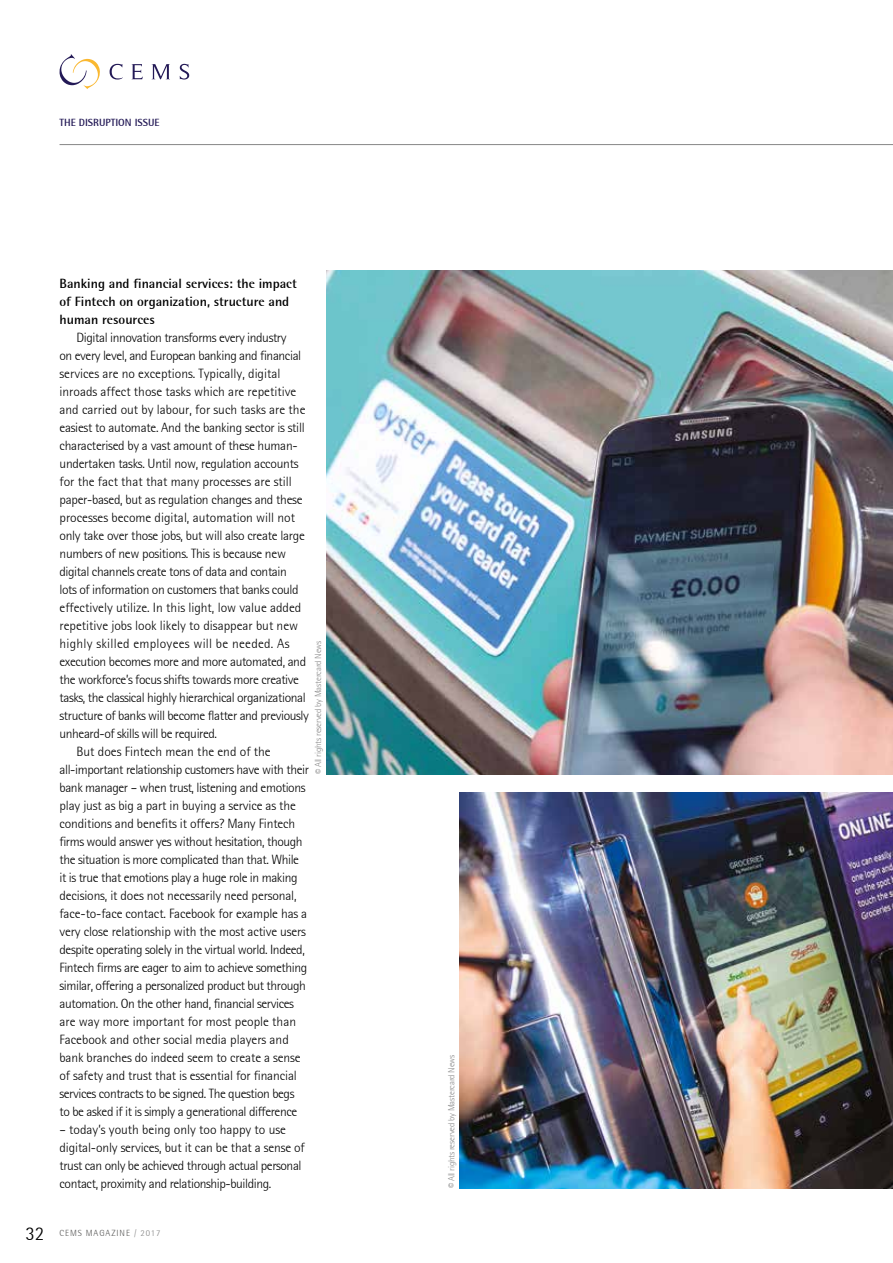
<style>
.page{position:relative;width:893px;height:1263px;background:#fff}
.page>*{position:absolute;margin:0;border:0;box-sizing:border-box;transform-origin:0 0}
.t1{font:300 13.5px/18px "Rotis Semi Sans";letter-spacing:-.02em;color:#000}
.t2{font:300 13.5px "Rotis Semi Sans";color:#000}
.t3{font:700 13.5px/18px "Rotis Semi Sans";color:#000}
.t4{font:300 13.5px "Rotis Semi Sans";letter-spacing:.02em;color:#000}
.t5{font:700 10.5px "Rotis Semi Sans";color:#231956}
.t6{font:300 9px "Rotis Semi Sans";letter-spacing:-.02em;color:#878787}
.t7{font:300 9px "Rotis Semi Sans";letter-spacing:.1em;color:#575756}
.s1{font-size:10.5px}
.s2{font-size:19.5px;color:#000}
.s3{color:#878787}
</style>
<div class="page">
<svg style="left:59px;top:54px;width:41px;height:35px"></svg>
<svg style="left:110px;top:64px;width:13px;height:16px"></svg>
<svg style="left:132px;top:64px;width:11px;height:15px"></svg>
<svg style="left:152px;top:64px;width:18px;height:15px"></svg>
<svg style="left:180px;top:64px;width:9px;height:16px"></svg>
<hr style="left:60px;top:144px;width:833px;height:1px;background:#878787">
<img style="left:326px;top:270px;width:567px;height:504px">
<img style="left:459px;top:792px;width:434px;height:396px">
<p class="t5" style="left:60px;top:116px;width:102px">THE DISRUPTION ISSUE</p>
<p class="t3" style="left:60px;top:274px;width:239px">Banking and financial services: the impact of Fintech on organization, structure and human resources</p>
<p class="t1" style="left:77px;top:328px;width:212px">Digital innovation transforms every industry</p>
<p class="t1" style="left:60px;top:346px;width:243px">on every level, and European banking and financial</p>
<p class="t2" style="left:60px;top:366px;width:222px">services are no exceptions. Typically, digital</p>
<p class="t2" style="left:60px;top:384px;width:238px">inroads affect those tasks which are repetitive</p>
<p class="t2" style="left:60px;top:402px;width:247px">and carried out by labour, for such tasks are the</p>
<p class="t1" style="left:60px;top:418px;width:247px">easiest to automate. And the banking sector is still</p>
<p class="t1" style="left:60px;top:436px;width:240px">characterised by a vast amount of these human-</p>
<p class="t1" style="left:60px;top:454px;width:240px">undertaken tasks. Until now, regulation accounts</p>
<p class="t2" style="left:60px;top:474px;width:234px">for the fact that that many processes are still</p>
<p class="t1" style="left:60px;top:490px;width:244px">paper-based, but as regulation changes and these</p>
<p class="t2" style="left:60px;top:510px;width:237px">processes become digital, automation will not</p>
<p class="t1" style="left:60px;top:526px;width:247px">only take over those jobs, but will also create large</p>
<p class="t1" style="left:60px;top:544px;width:228px">numbers of new positions. This is because new</p>
<p class="t1" style="left:60px;top:562px;width:229px">digital channels create tons of data and contain</p>
<p class="t1" style="left:60px;top:580px;width:241px">lots of information on customers that banks could</p>
<p class="t2" style="left:60px;top:600px;width:243px">effectively utilize. In this light, low value added</p>
<p class="t2" style="left:60px;top:618px;width:240px">repetitive jobs look likely to disappear but new</p>
<p class="t4" style="left:60px;top:636px;width:232px">highly skilled employees will be needed. As</p>
<p class="t1" style="left:60px;top:652px;width:248px">execution becomes more and more automated, and</p>
<p class="t1" style="left:60px;top:670px;width:241px">the workforce’s focus shifts towards more creative</p>
<p class="t1" style="left:60px;top:688px;width:248px">tasks, the classical highly hierarchical organizational</p>
<p class="t1" style="left:60px;top:706px;width:251px">structure of banks will become flatter and previously</p>
<p class="t1" style="left:60px;top:724px;width:159px">unheard-of skills will be required.</p>
<p class="t2" style="left:77px;top:744px;width:196px">But does Fintech mean the end of the</p>
<p class="t1" style="left:60px;top:760px;width:251px">all-important relationship customers have with their</p>
<p class="t1" style="left:60px;top:778px;width:247px">bank manager – when trust, listening and emotions</p>
<p class="t1" style="left:60px;top:796px;width:238px">play just as big a part in buying a service as the</p>
<p class="t1" style="left:60px;top:814px;width:237px">conditions and benefits it offers? Many Fintech</p>
<p class="t1" style="left:60px;top:832px;width:245px">firms would answer yes without hesitation, though</p>
<p class="t1" style="left:60px;top:850px;width:241px">the situation is more complicated than that. While</p>
<p class="t1" style="left:60px;top:868px;width:239px">it is true that emotions play a huge role in making</p>
<p class="t1" style="left:60px;top:886px;width:239px">decisions, it does not necessarily need personal,</p>
<p class="t1" style="left:60px;top:904px;width:249px">face-to-face contact. Facebook for example has a</p>
<p class="t1" style="left:60px;top:922px;width:248px">very close relationship with the most active users</p>
<p class="t1" style="left:60px;top:940px;width:247px">despite operating solely in the virtual world. Indeed,</p>
<p class="t1" style="left:60px;top:958px;width:249px">Fintech firms are eager to aim to achieve something</p>
<p class="t1" style="left:60px;top:976px;width:248px">similar, offering a personalized product but through</p>
<p class="t1" style="left:60px;top:994px;width:236px">automation. On the other hand, financial services</p>
<p class="t2" style="left:60px;top:1014px;width:238px">are way more important for most people than</p>
<p class="t2" style="left:60px;top:1032px;width:231px">Facebook and other social media players and</p>
<p class="t1" style="left:60px;top:1048px;width:242px">bank branches do indeed seem to create a sense</p>
<p class="t1" style="left:60px;top:1066px;width:239px">of safety and trust that is essential for financial</p>
<p class="t1" style="left:60px;top:1084px;width:236px">services contracts to be signed. The question begs</p>
<p class="t1" style="left:60px;top:1102px;width:239px">to be asked if it is simply a generational difference</p>
<p class="t1" style="left:60px;top:1120px;width:247px">– today’s youth being only too happy to use digital-only services, but it can be that a sense of trust can only be achieved through actual personal contact, proximity and relationship-building.</p>
<p class="t6" style="left:313px;top:774px;width:135px;rotate:-90deg"><span class="s1">©</span> All rights reserved by Mastercard News</p>
<p class="t7" style="left:26px;top:1228px;width:137px"><span class="s2">32</span> CEMS MAGAZINE <span class="s3">/ 2017</span></p>
<p class="t6" style="left:446px;top:1188px;width:135px;rotate:-90deg"><span class="s1">©</span> All rights reserved by Mastercard News</p>
</div>
